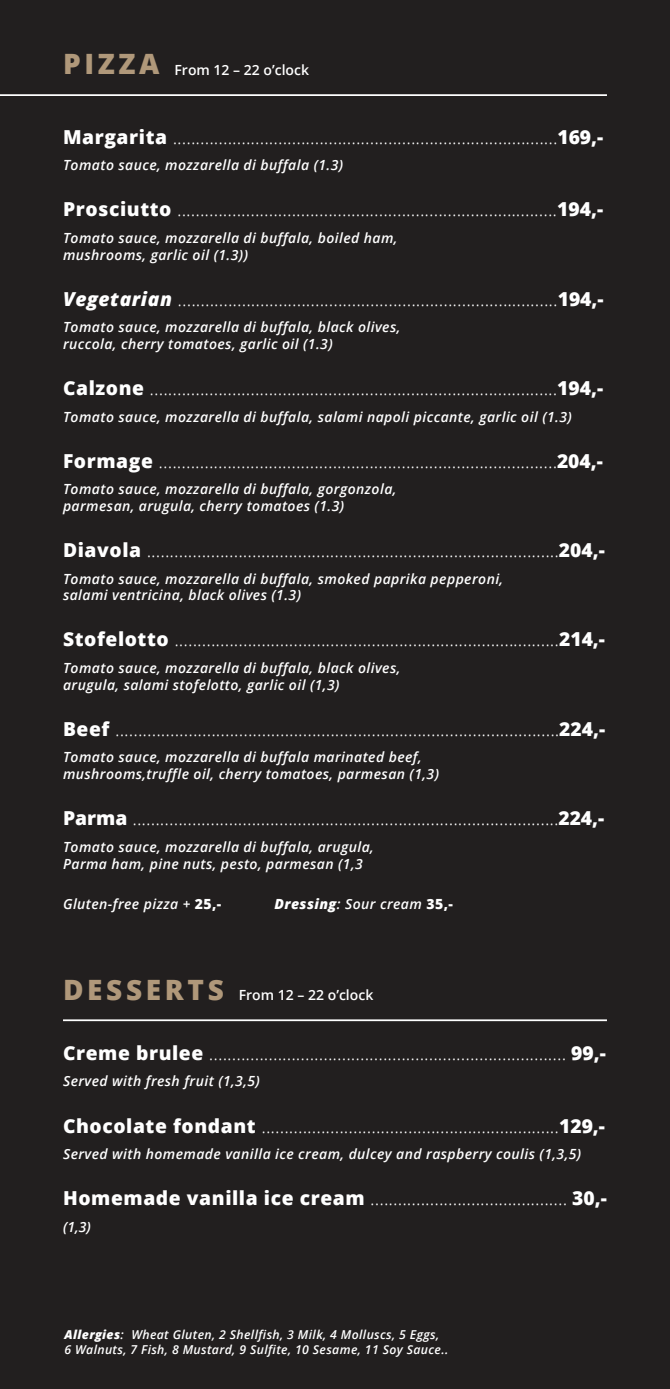
<style>
.page{position:relative;width:670px;height:1389px;background:#221f1f}
.page>*{position:absolute;margin:0;border:0;box-sizing:border-box;transform-origin:0 0}
.t1{font:800 28px "Open Sans";letter-spacing:.13em;color:#b0987a}
.t2{font:300 19.25px "Open Sans";color:#fff}
.t3{font:italic 600 14px/16.8px "Open Sans";letter-spacing:.03em;color:#fff}
.t4{font:600 14px "Open Sans";color:#fff}
.t5{font:italic 600 12.25px/14.7px "Open Sans";letter-spacing:.03em;color:#fff}
.s1{font-weight:800}
.s2{font-weight:800;font-style:italic}
.s3{font-weight:800;font-style:normal}
</style>
<div class="page">
<hr style="left:0;top:94px;width:607px;height:2px;background:#fff">
<hr style="left:63px;top:1019px;width:544px;height:2px;background:#fff">
<h1 class="t1" style="left:63px;top:53px;width:98px">PIZZA</h1>
<p class="t4" style="left:174px;top:64px;width:136px">From 12 – 22 o’clock</p>
<p class="t2" style="left:63px;top:126px;width:542px"><span class="s1">Margarita</span> ....................................................................................<span class="s1">169,-</span></p>
<p class="t3" style="left:63px;top:158px;width:282px">Tomato sauce, mozzarella di buffala (1.3)</p>
<p class="t2" style="left:63px;top:198px;width:541px"><span class="s1">Prosciutto</span> ...................................................................................<span class="s1">194,-</span></p>
<p class="t3" style="left:63px;top:231px;width:336px">Tomato sauce, mozzarella di buffala, boiled ham, mushrooms, garlic oil (1.3))</p>
<p class="t2" style="left:63px;top:288px;width:542px"><span class="s2">Vegetarian</span> ...................................................................................<span class="s1">194,-</span></p>
<p class="t3" style="left:63px;top:320px;width:339px">Tomato sauce, mozzarella di buffala, black olives, ruccola, cherry tomatoes, garlic oil (1.3)</p>
<p class="t2" style="left:63px;top:377px;width:541px"><span class="s1">Calzone</span> .........................................................................................<span class="s1">194,-</span></p>
<p class="t3" style="left:63px;top:410px;width:510px">Tomato sauce, mozzarella di buffala, salami napoli piccante, garlic oil (1.3)</p>
<p class="t2" style="left:63px;top:450px;width:541px"><span class="s1">Formage</span> .......................................................................................<span class="s1">204,-</span></p>
<p class="t3" style="left:63px;top:482px;width:335px">Tomato sauce, mozzarella di buffala, gorgonzola, parmesan, arugula, cherry tomatoes (1.3)</p>
<p class="t2" style="left:63px;top:539px;width:543px"><span class="s1">Diavola</span> ..........................................................................................<span class="s1">204,-</span></p>
<p class="t3" style="left:63px;top:572px;width:442px">Tomato sauce, mozzarella di buffala, smoked paprika pepperoni, salami ventricina, black olives (1.3)</p>
<p class="t2" style="left:63px;top:628px;width:543px"><span class="s1">Stofelotto</span> ....................................................................................<span class="s1">214,-</span></p>
<p class="t3" style="left:63px;top:661px;width:339px">Tomato sauce, mozzarella di buffala, black olives, arugula, salami stofelotto, garlic oil (1,3)</p>
<p class="t2" style="left:63px;top:718px;width:543px"><span class="s1">Beef</span> .................................................................................................<span class="s1">224,-</span></p>
<p class="t3" style="left:63px;top:750px;width:377px">Tomato sauce, mozzarella di buffala marinated beef, mushrooms,truffle oil, cherry tomatoes, parmesan (1,3)</p>
<p class="t2" style="left:63px;top:807px;width:543px"><span class="s1">Parma</span> .............................................................................................<span class="s1">224,-</span></p>
<p class="t3" style="left:63px;top:840px;width:312px">Tomato sauce, mozzarella di buffala, arugula,<br>Parma ham, pine nuts, pesto, parmesan (1,3</p>
<p class="t3" style="left:63px;top:897px;width:160px">Gluten-free pizza + <span class="s3">25,-</span></p>
<p class="t3" style="left:274px;top:897px;width:180px"><span class="s1">Dressing</span>: Sour cream <span class="s3">35,-</span></p>
<h1 class="t1" style="left:63px;top:978px;width:162px">DESSERTS</h1>
<p class="t4" style="left:239px;top:990px;width:136px">From 12 – 22 o’clock</p>
<p class="t2" style="left:63px;top:1042px;width:544px"><span class="s1">Creme brulee</span> .............................................................................. <span class="s1">99,-</span></p>
<p class="t3" style="left:63px;top:1074px;width:198px">Served with fresh fruit (1,3,5)</p>
<p class="t2" style="left:63px;top:1115px;width:543px"><span class="s1">Chocolate fondant</span> .................................................................<span class="s1">129,-</span></p>
<p class="t3" style="left:63px;top:1147px;width:520px">Served with homemade vanilla ice cream, dulcey and raspberry coulis (1,3,5)</p>
<p class="t2" style="left:63px;top:1188px;width:545px"><span class="s1">Homemade vanilla ice cream</span> ........................................... <span class="s1">30,-</span></p>
<p class="t3" style="left:63px;top:1220px;width:29px">(1,3)</p>
<p class="t5" style="left:64px;top:1329px;width:385px"><span class="s1">Allergies</span>: Wheat Gluten, 2 Shellfish, 3 Milk, 4 Molluscs, 5 Eggs,<br>6 Walnuts, 7 Fish, 8 Mustard, 9 Sulfite, 10 Sesame, 11 Soy Sauce..</p>
</div>
